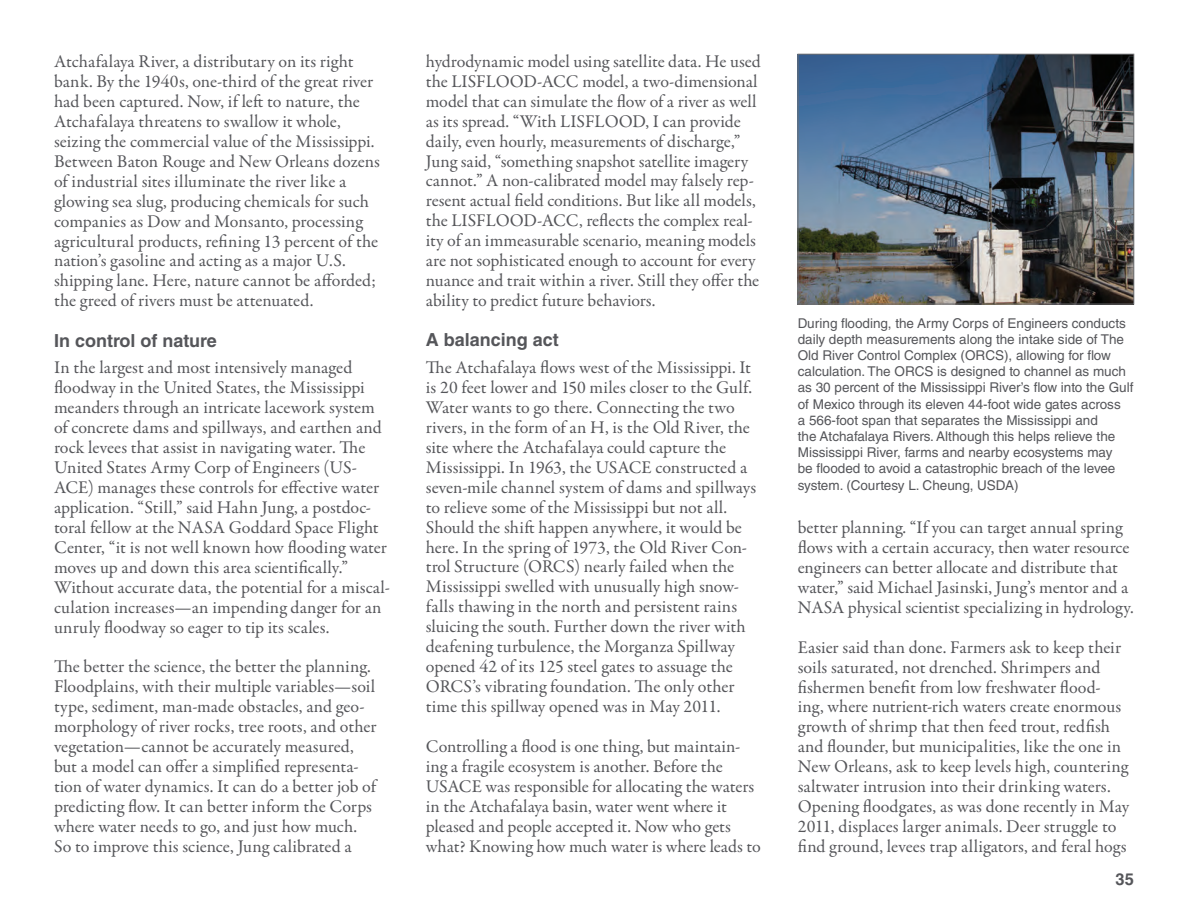
<style>
.page{position:relative;width:1188px;height:918px;background:#fff}
.page>*{position:absolute;margin:0;border:0;box-sizing:border-box;transform-origin:0 0}
.t1{font:18px/20px "Garamond Premr Pro";color:#55565a}
.t2{font:700 18px "Helvetica LT Std";color:#55565a}
.t3{font:700 16.5px "Helvetica LT Std";color:#55565a}
.t4{font:13.5px/16.2px "Helvetica LT Std";color:#55565a}
</style>
<div class="page">
<img style="left:800px;top:56px;width:332px;height:246px">
<div style="left:798px;top:54px;width:336px;height:250px;border:1px solid #6c6d70"></div>
<p class="t1" style="left:54px;top:52px;width:328px">Atchafalaya River, a distributary on its right bank. By the 1940s, one-third of the great river had been captured. Now, if left to nature, the Atchafalaya threatens to swallow it whole, seizing the commercial value of the Mississippi.<br>Between Baton Rouge and New Orleans dozens of industrial sites illuminate the river like a glowing sea slug, producing chemicals for such companies as Dow and Monsanto, processing agricultural products, refining 13 percent of the nation’s gasoline and acting as a major U.S. shipping lane. Here, nature cannot be afforded; the greed of rivers must be attenuated.</p>
<p class="t2" style="left:54px;top:329px;width:164px">In control of nature</p>
<p class="t1" style="left:54px;top:358px;width:338px">In the largest and most intensively managed floodway in the United States, the Mississippi meanders through an intricate lacework system of concrete dams and spillways, and earthen and rock levees that assist in navigating water. The United States Army Corp of Engineers (US-ACE) manages these controls for effective water application. “Still,” said Hahn Jung, a postdoc&shy;toral fellow at the NASA Goddard Space Flight Center, “it is not well known how flooding water moves up and down this area scientifically.” Without accurate data, the potential for a miscal&shy;culation increases—an impending danger for an unruly floodway so eager to tip its scales.</p>
<p class="t1" style="left:54px;top:657px;width:324px">The better the science, the better the planning.<br>Floodplains, with their multiple variables—soil type, sediment, man-made obstacles, and geo&shy;morphology of river rocks, tree roots, and other vegetation—cannot be accurately measured, but a model can offer a simplified representa&shy;tion of water dynamics. It can do a better job of predicting flow. It can better inform the Corps where water needs to go, and just how much.<br>So to improve this science, Jung calibrated a</p>
<p class="t1" style="left:426px;top:52px;width:336px">hydrodynamic model using satellite data. He used the LISFLOOD-ACC model, a two-dimensional model that can simulate the flow of a river as well as its spread. “With LISFLOOD, I can provide daily, even hourly, measurements of discharge,” Jung said, “something snapshot satellite imagery cannot.” A non-calibrated model may falsely rep&shy;resent actual field conditions. But like all models, the LISFLOOD-ACC, reflects the complex real&shy;ity of an immeasurable scenario, meaning models are not sophisticated enough to account for every nuance and trait within a river. Still they offer the ability to predict future behaviors.</p>
<p class="t2" style="left:426px;top:329px;width:135px">A balancing act</p>
<p class="t1" style="left:426px;top:358px;width:332px">The Atchafalaya flows west of the Mississippi. It is 20 feet lower and 150 miles closer to the Gulf.<br>Water wants to go there. Connecting the two rivers, in the form of an H, is the Old River, the site where the Atchafalaya could capture the Mississippi. In 1963, the USACE constructed a seven-mile channel system of dams and spillways to relieve some of the Mississippi but not all.<br>Should the shift happen anywhere, it would be here. In the spring of 1973, the Old River Con&shy;trol Structure (ORCS) nearly failed when the Mississippi swelled with unusually high snow&shy;falls thawing in the north and persistent rains sluicing the south. Further down the river with deafening turbulence, the Morganza Spillway opened 42 of its 125 steel gates to assuage the ORCS’s vibrating foundation. The only other time this spillway opened was in May 2011.</p>
<p class="t1" style="left:426px;top:737px;width:336px">Controlling a flood is one thing, but maintain&shy;ing a fragile ecosystem is another. Before the USACE was responsible for allocating the waters in the Atchafalaya basin, water went where it pleased and people accepted it. Now who gets what? Knowing how much water is where leads to</p>
<p class="t4" style="left:798px;top:315px;width:337px">During flooding, the Army Corps of Engineers conducts daily depth measurements along the intake side of The Old River Control Complex (ORCS), allowing for flow calculation. The ORCS is designed to channel as much as 30 percent of the Mississippi River’s flow into the Gulf of Mexico through its eleven 44-foot wide gates across<br>a 566-foot span that separates the Mississippi and<br>the Atchafalaya Rivers. Although this helps relieve the Mississippi River, farms and nearby ecosystems may<br>be flooded to avoid a catastrophic breach of the levee system. (Courtesy L. Cheung, USDA)</p>
<p class="t1" style="left:798px;top:518px;width:338px">better planning. “If you can target annual spring flows with a certain accuracy, then water resource engineers can better allocate and distribute that water,” said Michael Jasinski, Jung’s mentor and a NASA physical scientist specializing in hydrology.</p>
<p class="t1" style="left:798px;top:637px;width:333px">Easier said than done. Farmers ask to keep their soils saturated, not drenched. Shrimpers and fishermen benefit from low freshwater flood&shy;ing, where nutrient-rich waters create enormous growth of shrimp that then feed trout, redfish and flounder, but municipalities, like the one in New Orleans, ask to keep levels high, countering saltwater intrusion into their drinking waters.<br>Opening floodgates, as was done recently in May 2011, displaces larger animals. Deer struggle to find ground, levees trap alligators, and feral hogs</p>
<p class="t3" style="left:1116px;top:869px;width:20px">35</p>
</div>
